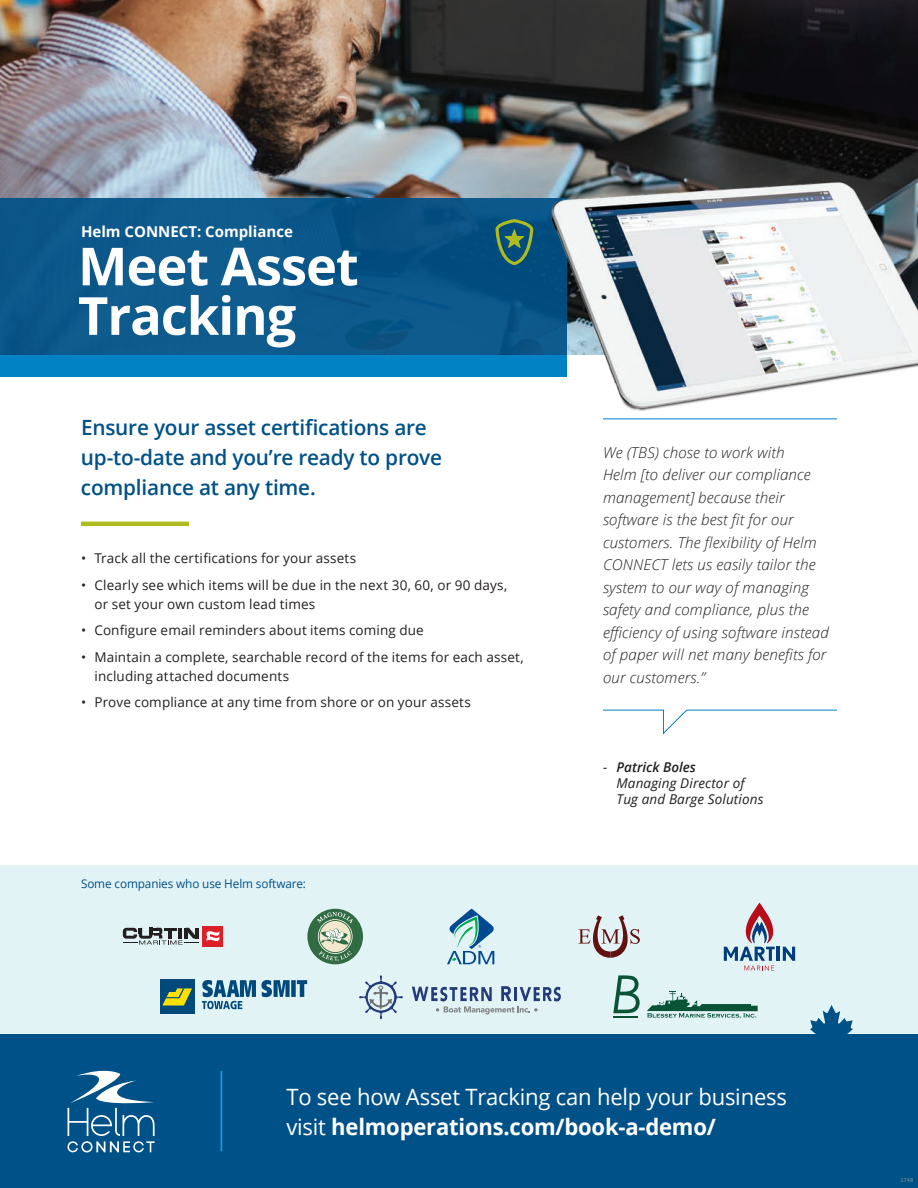
<style>
.page{position:relative;width:918px;height:1188px;background:#fff}
.page>*{position:absolute;margin:0;border:0;box-sizing:border-box;transform-origin:0 0}
.Quote_-_Text{font:700 52.5px/49.5px "Open Sans";letter-spacing:-.02em;color:#fff}
.t1{font:22.5px/30px "Open Sans";letter-spacing:-.01em;color:#fff}
.Intro_Deck{font:600 21px/30px "Open Sans";letter-spacing:-.01em;color:#005187}
.Quote_-_Text-2{font:italic 300 15px/22.5px "Open Sans";letter-spacing:.01em;color:#231f20}
.Quote_-_Text-3{font:700 15px "Open Sans";color:#fff}
.Front_Bullets{font:13.5px/19.5px "Open Sans";letter-spacing:.01em;color:#231f20}
.Quote_-_ByLine{font:italic 13.5px/16.2px "Open Sans";letter-spacing:.01em;color:#231f20}
.t2{font:12px "Open Sans";letter-spacing:-.01em;color:#005187}
.t3{font:300 6px "The Sans B4";color:#939598}
.s1{font-weight:600}
.s2{font-weight:700}
</style>
<div class="page">
<div style="left:0;top:866px;width:918px;height:168px;background:#e2f3f6"></div>
<div style="left:0;top:1034px;width:918px;height:154px;background:#005187"></div>
<svg style="left:810px;top:1005px;width:43px;height:29px"></svg>
<hr style="left:221px;top:1071px;width:1px;height:80px;background:#00aeef">
<svg style="left:68px;top:1071px;width:87px;height:81px"></svg>
<img style="left:0;top:0;width:918px;height:199px">
<hr style="left:81px;top:522px;width:108px;height:4px;background:#aebc21">
<svg style="left:603px;top:709px;width:234px;height:26px"></svg>
<hr style="left:603px;top:418px;width:234px;height:1px;background:#0082c5">
<div style="left:0;top:355px;width:567px;height:22px;background:#0082c5"></div>
<div style="left:0;top:199px;width:567px;height:156px;background:linear-gradient(to right,#0f5b8e,#085384)"></div>
<img style="left:546px;top:178px;width:372px;height:233px">
<svg style="left:495px;top:219px;width:38px;height:46px;background:#366e61"></svg>
<div style="left:307px;top:909px;width:56px;height:55px;background:#316b42;border-radius:50%"></div>
<svg style="left:318px;top:919px;width:35px;height:35px"></svg>
<svg style="left:319px;top:920px;width:32px;height:33px"></svg>
<svg style="left:317px;top:912px;width:36px;height:33px"></svg>
<svg style="left:319px;top:951px;width:33px;height:10px"></svg>
<hr style="left:777px;top:947px;width:3px;height:14px;background:#013d7d">
<svg style="left:783px;top:947px;width:12px;height:14px"></svg>
<svg style="left:724px;top:903px;width:51px;height:67px"></svg>
<svg style="left:123px;top:928px;width:76px;height:17px"></svg>
<div style="left:203px;top:926px;width:20px;height:21px;background:#da2128"></div>
<svg style="left:207px;top:931px;width:12px;height:10px"></svg>
<svg style="left:447px;top:909px;width:47px;height:55px"></svg>
<svg style="left:578px;top:915px;width:62px;height:43px"></svg>
<div style="left:291px;top:980px;width:5px;height:17px;background:#00497b"></div>
<svg style="left:297px;top:980px;width:10px;height:17px"></svg>
<div style="left:160px;top:980px;width:35px;height:34px;background:#00497b"></div>
<svg style="left:163px;top:988px;width:28px;height:17px"></svg>
<svg style="left:202px;top:980px;width:88px;height:29px"></svg>
<svg style="left:613px;top:975px;width:27px;height:43px"></svg>
<svg style="left:647px;top:991px;width:111px;height:28px"></svg>
<svg style="left:412px;top:986px;width:149px;height:28px"></svg>
<svg style="left:359px;top:975px;width:44px;height:44px"></svg>
<p class="Quote_-_Text-3" style="left:81px;top:221px;width:213px">Helm CONNECT: Compliance</p>
<p class="Quote_-_Text" style="left:78px;top:240px;width:282px">Meet Asset<br>Tracking</p>
<p class="Intro_Deck" style="left:81px;top:412px;width:363px">Ensure your asset certifications are up-to-date and you’re ready to prove compliance at any time.</p>
<p class="Front_Bullets" style="left:81px;top:548px;width:277px">• Track all the certifications for your assets</p>
<p class="Front_Bullets" style="left:94px;top:575px;width:414px;text-indent:-14px">• Clearly see which items will be due in the next 30, 60, or 90 days, or set your own custom lead times</p>
<p class="Front_Bullets" style="left:81px;top:620px;width:344px">• Configure email reminders about items coming due</p>
<p class="Front_Bullets" style="left:94px;top:647px;width:431px;text-indent:-14px">• Maintain a complete, searchable record of the items for each asset, including attached documents</p>
<p class="Front_Bullets" style="left:81px;top:692px;width:391px">• Prove compliance at any time from shore or on your assets</p>
<p class="t2" style="left:81px;top:875px;width:227px">Some companies who use Helm software:</p>
<p class="Quote_-_Text-2" style="left:603px;top:441px;width:227px">We (TBS) chose to work with<br>Helm [to deliver our compliance management] because their software is the best fit for our customers. The flexibility of Helm<br>CONNECT lets us easily tailor the system to our way of managing safety and compliance, plus the efficiency of using software instead of paper will net many benefits for our customers.”</p>
<p class="Quote_-_ByLine" style="left:616px;top:758px;width:148px;text-indent:-14px">- <span class="s1">Patrick Boles<br></span>Managing Director of<br>Tug and Barge Solutions</p>
<p class="t1" style="left:286px;top:1081px;width:502px">To see how Asset Tracking can help your business visit <span class="s2">helmoperations.com/book-a-demo/</span></p>
<p class="t3" style="left:900px;top:1176px;width:15px">1748</p>
</div>
